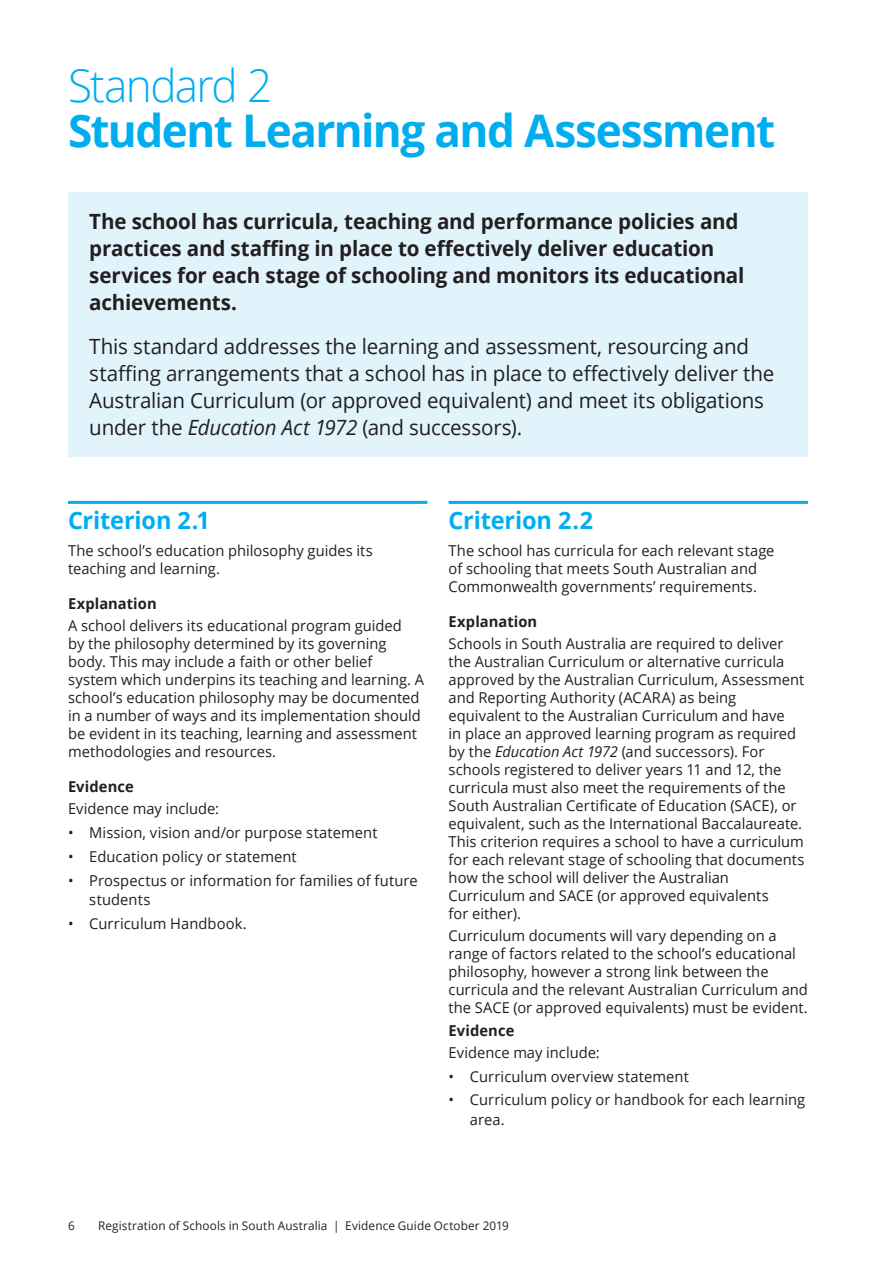
<style>
.page{position:relative;width:893px;height:1263px;background:#fff}
.page>*{position:absolute;margin:0;border:0;box-sizing:border-box;transform-origin:0 0}
.t1{font:700 45px "Open Sans";letter-spacing:-.035em;color:#00aeef}
.t2{font:300 45px "Open Sans";letter-spacing:-.04em;color:#00aeef}
.t3{font:700 24px "Open Sans";letter-spacing:-.005em;color:#00aeef}
.t4{font:21px/27px "Open Sans";letter-spacing:-.01em;color:#231f20}
.t5{font:700 21px/27px "Open Sans";letter-spacing:-.01em;color:#231f20}
.t6{font:15px/18px "Open Sans";color:#231f20}
.t7{font:700 15px "Open Sans";letter-spacing:.005em;color:#231f20}
.t8{font:12px "Open Sans";letter-spacing:.01em;color:#231f20}
.s1{font-style:italic}
</style>
<div class="page">
<div style="left:68px;top:192px;width:740px;height:264px;background:#e1f4fc"></div>
<hr style="left:68px;top:501px;width:359px;height:3px;background:#00aeef">
<hr style="left:449px;top:501px;width:359px;height:3px;background:#00aeef">
<h1 class="t2" style="left:68px;top:55px;width:206px">Standard 2</h1>
<h1 class="t1" style="left:68px;top:99px;width:709px">Student Learning and Assessment</h1>
<h3 class="t5" style="left:89px;top:207px;width:657px">The school has curricula, teaching and performance policies and practices and staffing in place to effectively deliver education services for each stage of schooling and monitors its educational achievements.</h3>
<p class="t4" style="left:89px;top:332px;width:687px">This standard addresses the learning and assessment, resourcing and staffing arrangements that a school has in place to effectively deliver the Australian Curriculum (or approved equivalent) and meet its obligations under the <span class="s1">Education Act 1972</span> (and successors).</p>
<h2 class="t3" style="left:68px;top:504px;width:144px">Criterion 2.1</h2>
<p class="t6" style="left:68px;top:541px;width:306px">The school’s education philosophy guides its teaching and learning.</p>
<p class="t7" style="left:68px;top:593px;width:90px">Explanation</p>
<p class="t6" style="left:68px;top:616px;width:358px">A school delivers its educational program guided<br>by the philosophy determined by its governing body. This may include a faith or other belief system which underpins its teaching and learning. A school’s education philosophy may be documented in a number of ways and its implementation should be evident in its teaching, learning and assessment methodologies and resources.</p>
<p class="t7" style="left:68px;top:776px;width:67px">Evidence</p>
<p class="t6" style="left:68px;top:800px;width:153px">Evidence may include:</p>
<p class="t6" style="left:68px;top:823px;width:311px">• Mission, vision and/or purpose statement</p>
<p class="t6" style="left:68px;top:847px;width:230px">• Education policy or statement</p>
<p class="t6" style="left:89px;top:870px;width:330px;line-height:19.5px;text-indent:-21px">• Prospectus or information for families of future students</p>
<p class="t6" style="left:68px;top:914px;width:180px">• Curriculum Handbook.</p>
<h2 class="t3" style="left:449px;top:504px;width:146px">Criterion 2.2</h2>
<p class="t6" style="left:449px;top:541px;width:327px">The school has curricula for each relevant stage of schooling that meets South Australian and<br>Commonwealth governments’ requirements.</p>
<p class="t7" style="left:449px;top:611px;width:90px">Explanation</p>
<p class="t6" style="left:449px;top:634px;width:357px">Schools in South Australia are required to deliver the Australian Curriculum or alternative curricula approved by the Australian Curriculum, Assessment and Reporting Authority (ACARA) as being equivalent to the Australian Curriculum and have<br>in place an approved learning program as required by the <span class="s1">Education Act 1972</span> (and successors). For schools registered to deliver years 11 and 12, the curricula must also meet the requirements of the South Australian Certificate of Education (SACE), or equivalent, such as the International Baccalaureate.<br>This criterion requires a school to have a curriculum for each relevant stage of schooling that documents how the school will deliver the Australian Curriculum and SACE (or approved equivalents<br>for either).</p>
<p class="t6" style="left:449px;top:927px;width:361px">Curriculum documents will vary depending on a range of factors related to the school’s educational philosophy, however a strong link between the curricula and the relevant Australian Curriculum and the SACE (or approved equivalents) must be evident.</p>
<p class="t7" style="left:449px;top:1020px;width:67px">Evidence</p>
<p class="t6" style="left:449px;top:1043px;width:153px">Evidence may include:</p>
<p class="t6" style="left:449px;top:1067px;width:242px">• Curriculum overview statement</p>
<p class="t6" style="left:470px;top:1090px;width:337px;line-height:19.5px;text-indent:-21px">• Curriculum policy or handbook for each learning area.</p>
<p class="t8" style="left:68px;top:1217px;width:8px">6</p>
<p class="t8" style="left:98px;top:1217px;width:412px">Registration of Schools in South Australia | Evidence Guide October 2019</p>
</div>
